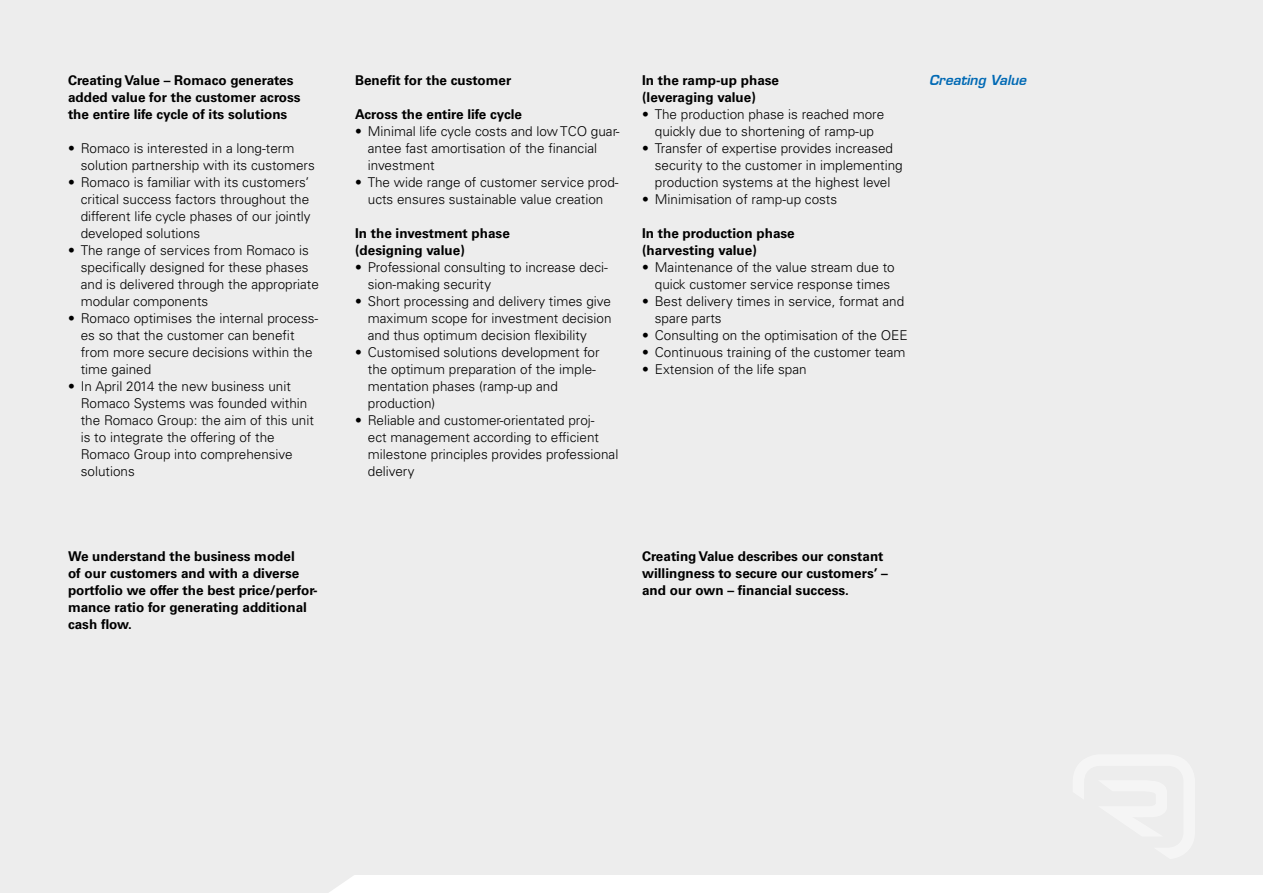
<style>
.page{position:relative;width:1263px;height:893px;background:#ededed}
.page>*{position:absolute;margin:0;border:0;box-sizing:border-box;transform-origin:0 0}
.t1{font:300 13.5px/17px "Univers LT Std";color:#000}
.t2{font:700 13.5px/17px "Univers LT Std";color:#000}
.t3{font:italic 600 13.5px "Eurostile LT";color:#0069b4}
</style>
<div class="page">
<div style="left:172px;top:876px;width:1091px;height:17px;background:#fff"></div>
<svg style="left:172px;top:875px;width:203px;height:18px"></svg>
<p class="t2" style="left:68px;top:72px;width:234px">Creating Value – Romaco generates added value for the customer across the entire life cycle of its solutions</p>
<p class="t1" style="left:81px;top:140px;width:236px;text-indent:-13px">• Romaco is interested in a long-term solution partnership with its customers</p>
<p class="t1" style="left:81px;top:174px;width:231px;text-align:justify;text-indent:-13px">• Romaco is familiar with its customers’ critical success factors throughout the different life cycle phases of our jointly developed solutions</p>
<p class="t1" style="left:81px;top:242px;width:240px;text-indent:-13px">• The range of services from Romaco is specifically designed for these phases and is delivered through the appropriate modular components</p>
<p class="t1" style="left:81px;top:310px;width:239px;text-indent:-13px">• Romaco optimises the internal process&shy;es so that the customer can benefit from more secure decisions within the time gained</p>
<p class="t1" style="left:81px;top:378px;width:235px;text-indent:-13px">• In April 2014 the new business unit<br>Romaco Systems was founded within the Romaco Group: the aim of this unit is to integrate the offering of the<br>Romaco Group into comprehensive solutions</p>
<p class="t2" style="left:68px;top:548px;width:251px">We understand the business model<br>of our customers and with a diverse portfolio we offer the best price/perfor&shy;mance ratio for generating additional cash flow.</p>
<p class="t2" style="left:355px;top:72px;width:158px">Benefit for the customer</p>
<p class="t2" style="left:355px;top:106px;width:168px">Across the entire life cycle</p>
<p class="t1" style="left:368px;top:123px;width:253px;text-indent:-13px">• Minimal life cycle costs and low TCO guar&shy;antee fast amortisation of the financial investment</p>
<p class="t1" style="left:355px;top:174px;width:265px;text-align:center">• The wide range of customer service prod&shy;ucts ensures sustainable value creation</p>
<p class="t2" style="left:355px;top:225px;width:156px">In the investment phase (designing value)</p>
<p class="t1" style="left:368px;top:259px;width:242px;text-indent:-13px">• Professional consulting to increase deci&shy;sion-making security</p>
<p class="t1" style="left:368px;top:293px;width:245px;text-align:justify;text-indent:-13px">• Short processing and delivery times give maximum scope for investment decision and thus optimum decision flexibility</p>
<p class="t1" style="left:368px;top:344px;width:233px;text-indent:-13px">• Customised solutions development for the optimum preparation of the imple&shy;mentation phases (ramp-up and production)</p>
<p class="t1" style="left:368px;top:412px;width:252px;text-indent:-13px">• Reliable and customer-orientated proj-<br>ect management according to efficient milestone principles provides professional delivery</p>
<p class="t2" style="left:642px;top:72px;width:138px">In the ramp-up phase (leveraging value)</p>
<p class="t1" style="left:642px;top:106px;width:244px;text-align:center">• The production phase is reached more quickly due to shortening of ramp-up</p>
<p class="t1" style="left:655px;top:140px;width:249px;text-indent:-13px">• Transfer of expertise provides increased security to the customer in implementing production systems at the highest level</p>
<p class="t1" style="left:642px;top:191px;width:197px">• Minimisation of ramp-up costs</p>
<p class="t2" style="left:642px;top:225px;width:154px">In the production phase (harvesting value)</p>
<p class="t1" style="left:655px;top:259px;width:241px;text-indent:-13px">• Maintenance of the value stream due to quick customer service response times</p>
<p class="t1" style="left:655px;top:293px;width:251px;text-indent:-13px">• Best delivery times in service, format and spare parts</p>
<p class="t1" style="left:642px;top:327px;width:267px">• Consulting on the optimisation of the OEE</p>
<p class="t1" style="left:642px;top:344px;width:265px">• Continuous training of the customer team</p>
<p class="t1" style="left:642px;top:361px;width:166px">• Extension of the life span</p>
<p class="t3" style="left:929px;top:72px;width:98px">Creating Value</p>
<p class="t2" style="left:642px;top:548px;width:247px">Creating Value describes our constant willingness to secure our customers’ – and our own – financial success.</p>
</div>
